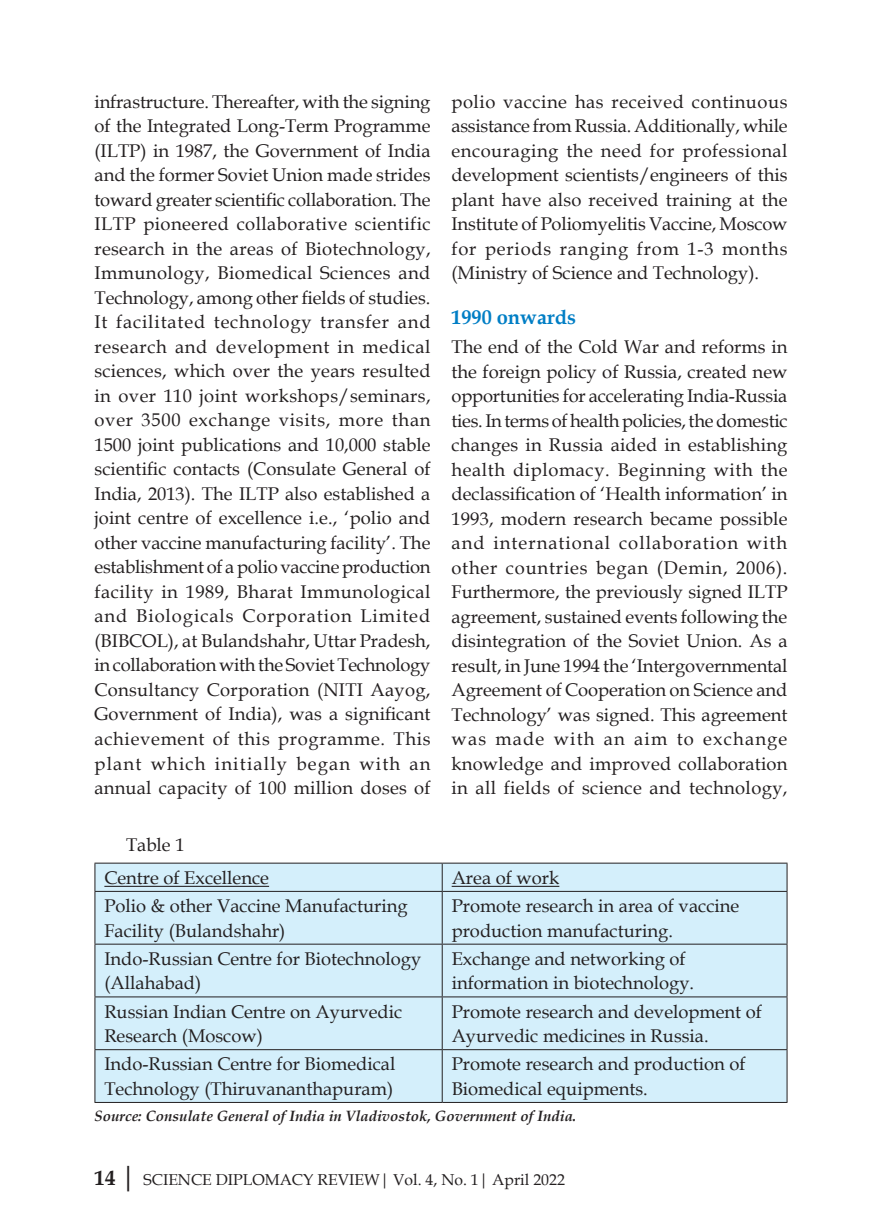
<style>
.page{position:relative;width:882px;height:1229px;background:#fff}
.page>*{position:absolute;margin:0;border:0;box-sizing:border-box;transform-origin:0 0}
.t1{font:700 20.12px "Book Antiqua";color:#007ec5}
.t2{font:18.38px/24.5px "Book Antiqua";color:#231f20}
.t3{font:15.75px "Book Antiqua";color:#231f20}
.t4{font:italic 700 14.88px "Book Antiqua";color:#231f20}
.s1{font-weight:700;font-size:21px}
.s2{font-style:italic;font-size:21px}
</style>
<div class="page">
<div style="left:95px;top:863px;width:692px;height:239px;background:#d4effb"></div>
<hr style="left:94px;top:862px;width:348px;height:1px;background:#231f20">
<hr style="left:442px;top:862px;width:346px;height:1px;background:#231f20">
<hr style="left:94px;top:891px;width:348px;height:1px;background:#231f20">
<hr style="left:442px;top:891px;width:346px;height:1px;background:#231f20">
<hr style="left:94px;top:943px;width:348px;height:1px;background:#231f20">
<hr style="left:442px;top:943px;width:346px;height:1px;background:#231f20">
<hr style="left:94px;top:996px;width:348px;height:1px;background:#231f20">
<hr style="left:442px;top:996px;width:346px;height:1px;background:#231f20">
<hr style="left:94px;top:1049px;width:348px;height:1px;background:#231f20">
<hr style="left:442px;top:1049px;width:346px;height:1px;background:#231f20">
<hr style="left:94px;top:1102px;width:348px;height:1px;background:#231f20">
<hr style="left:442px;top:1102px;width:346px;height:1px;background:#231f20">
<svg style="left:94px;top:863px;width:1px;height:28px"></svg>
<hr style="left:94px;top:891px;width:1px;height:52px;background:#231f20">
<hr style="left:94px;top:944px;width:1px;height:52px;background:#231f20">
<hr style="left:94px;top:997px;width:1px;height:52px;background:#231f20">
<hr style="left:94px;top:1050px;width:1px;height:52px;background:#231f20">
<svg style="left:442px;top:863px;width:1px;height:28px"></svg>
<svg style="left:787px;top:863px;width:1px;height:28px"></svg>
<hr style="left:442px;top:891px;width:1px;height:52px;background:#231f20">
<hr style="left:787px;top:891px;width:1px;height:52px;background:#231f20">
<hr style="left:442px;top:944px;width:1px;height:52px;background:#231f20">
<hr style="left:787px;top:944px;width:1px;height:52px;background:#231f20">
<hr style="left:442px;top:997px;width:1px;height:52px;background:#231f20">
<hr style="left:787px;top:997px;width:1px;height:52px;background:#231f20">
<hr style="left:442px;top:1050px;width:1px;height:52px;background:#231f20">
<hr style="left:787px;top:1050px;width:1px;height:52px;background:#231f20">
<hr style="left:104px;top:885px;width:165px;height:2px;background:#231f20">
<hr style="left:452px;top:885px;width:107px;height:2px;background:#231f20">
<p class="t2" style="left:94px;top:89px;width:338px;text-align:justify">infrastructure. Thereafter, with the signing of the Integrated Long-Term Programme (ILTP) in 1987, the Government of India and the former Soviet Union made strides toward greater scientific collaboration. The ILTP pioneered collaborative scientific research in the areas of Biotechnology, Immunology, Biomedical Sciences and Technology, among other fields of studies.<br>It facilitated technology transfer and research and development in medical sciences, which over the years resulted in over 110 joint workshops/seminars, over 3500 exchange visits, more than 1500 joint publications and 10,000 stable scientific contacts (Consulate General of India, 2013). The ILTP also established a joint centre of excellence i.e., ‘polio and other vaccine manufacturing facility’. The establishment of a polio vaccine production facility in 1989, Bharat Immunological and Biologicals Corporation Limited (BIBCOL), at Bulandshahr, Uttar Pradesh, in collaboration with the Soviet Technology Consultancy Corporation (NITI Aayog, Government of India), was a significant achievement of this programme. This plant which initially began with an annual capacity of 100 million doses of</p>
<p class="t2" style="left:452px;top:89px;width:338px;text-align:justify">polio vaccine has received continuous assistance from Russia. Additionally, while encouraging the need for professional development scientists/engineers of this plant have also received training at the Institute of Poliomyelitis Vaccine, Moscow for periods ranging from 1-3 months (Ministry of Science and Technology).</p>
<p class="t1" style="left:452px;top:303px;width:126px">1990 onwards</p>
<p class="t2" style="left:452px;top:334px;width:338px;text-align:justify">The end of the Cold War and reforms in the foreign policy of Russia, created new opportunities for accelerating India-Russia ties. In terms of health policies, the domestic changes in Russia aided in establishing health diplomacy. Beginning with the declassification of ‘Health information’ in 1993, modern research became possible and international collaboration with other countries began (Demin, 2006).<br>Furthermore, the previously signed ILTP agreement, sustained events following the disintegration of the Soviet Union. As a result, in June 1994 the ‘Intergovernmental Agreement of Cooperation on Science and Technology’ was signed. This agreement was made with an aim to exchange knowledge and improved collaboration in all fields of science and technology,</p>
<p class="t2" style="left:104px;top:827px;width:166px;line-height:33.2px;text-indent:22px">Table 1<br>Centre of Excellence</p>
<p class="t2" style="left:452px;top:865px;width:109px">Area of work</p>
<p class="t2" style="left:104px;top:893px;width:305px">Polio &amp; other Vaccine Manufacturing<br>Facility (Bulandshahr)</p>
<p class="t2" style="left:452px;top:893px;width:289px">Promote research in area of vaccine production manufacturing.</p>
<p class="t2" style="left:104px;top:946px;width:318px">Indo-Russian Centre for Biotechnology (Allahabad)</p>
<p class="t2" style="left:452px;top:946px;width:244px">Exchange and networking of information in biotechnology.</p>
<p class="t2" style="left:104px;top:998px;width:299px">Russian Indian Centre on Ayurvedic<br>Research (Moscow)</p>
<p class="t2" style="left:452px;top:998px;width:312px">Promote research and development of<br>Ayurvedic medicines in Russia.</p>
<p class="t2" style="left:104px;top:1051px;width:293px">Indo-Russian Centre for Biomedical<br>Technology (Thiruvananthapuram)</p>
<p class="t2" style="left:452px;top:1051px;width:295px">Promote research and production of<br>Biomedical equipments.</p>
<p class="t4" style="left:94px;top:1105px;width:484px">Source: Consulate General of India in Vladivostok, Government of India.</p>
<p class="t3" style="left:94px;top:1168px;width:472px"><span class="s1">14</span> <span class="s2">│</span> SCIENCE DIPLOMACY REVIEW| Vol. 4, No. 1| April 2022</p>
</div>
